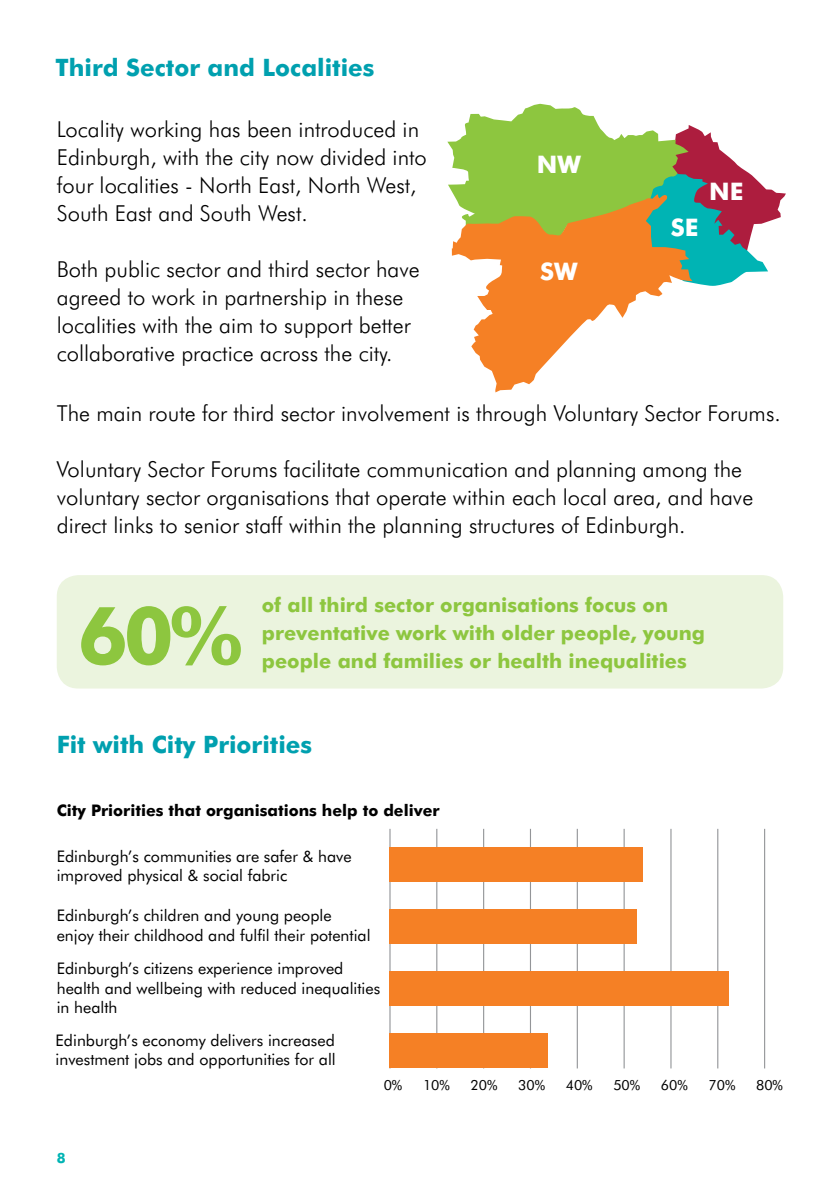
<style>
.page{position:relative;width:840px;height:1191px;background:#fff}
.page>*{position:absolute;margin:0;border:0;box-sizing:border-box;transform-origin:0 0}
.t1{font:700 80px "Futura BT";color:#8dc63f}
.t2{font:700 24.2px "Futura BT";color:#fff}
.t3{font:700 24px "Futura BT";color:#00a0af}
.t4{font:300 22px/28px "Futura BT";color:#000}
.t5{font:700 20px/28px "Futura BT";color:#8dc63f}
.t6{font:16px/19.2px "Futura BT";color:#000}
.t7{font:700 16px "Futura BT";color:#000}
.t8{font:700 14.2px "Futura BT";color:#00b4b4}
.t9{font:14px "Futura BT";color:#000}
</style>
<div class="page">
<svg style="left:447px;top:104px;width:338px;height:182px"></svg>
<svg style="left:451px;top:192px;width:241px;height:200px"></svg>
<div style="left:57px;top:575px;width:725px;height:113px;background:#ebf4de;border-radius:22px"></div>
<hr style="left:389px;top:829px;width:1px;height:239px;background:#939598">
<hr style="left:436px;top:829px;width:1px;height:239px;background:#939598">
<hr style="left:483px;top:829px;width:1px;height:239px;background:#939598">
<hr style="left:529px;top:829px;width:1px;height:239px;background:#939598">
<hr style="left:576px;top:829px;width:1px;height:239px;background:#939598">
<hr style="left:623px;top:829px;width:1px;height:239px;background:#939598">
<hr style="left:670px;top:829px;width:1px;height:239px;background:#939598">
<hr style="left:716px;top:829px;width:2px;height:239px;background:#939598">
<hr style="left:763px;top:829px;width:1px;height:239px;background:#939598">
<div style="left:389px;top:847px;width:253px;height:34px;background:#f58025"></div>
<div style="left:389px;top:909px;width:247px;height:34px;background:#f58025"></div>
<div style="left:389px;top:971px;width:339px;height:34px;background:#f58025"></div>
<div style="left:389px;top:1033px;width:158px;height:34px;background:#f58025"></div>
<p class="t3" style="left:56px;top:53px;width:320px">Third Sector and Localities</p>
<p class="t4" style="left:57px;top:115px;width:371px">Locality working has been introduced in Edinburgh, with the city now divided into four localities - North East, North West, South East and South West.</p>
<p class="t4" style="left:57px;top:255px;width:364px">Both public sector and third sector have agreed to work in partnership in these localities with the aim to support better collaborative practice across the city.</p>
<p class="t2" style="left:540px;top:257px;width:39px">SW</p>
<p class="t2" style="left:536px;top:150px;width:46px">NW</p>
<p class="t2" style="left:670px;top:213px;width:29px">SE</p>
<p class="t2" style="left:708px;top:177px;width:36px">NE</p>
<p class="t4" style="left:57px;top:399px;width:725px">The main route for third sector involvement is through Voluntary Sector Forums.</p>
<p class="t4" style="left:57px;top:455px;width:697px">Voluntary Sector Forums facilitate communication and planning among the voluntary sector organisations that operate within each local area, and have direct links to senior staff within the planning structures of Edinburgh.</p>
<h1 class="t1" style="left:78px;top:586px;width:166px">60%</h1>
<p class="t5" style="left:262px;top:590px;width:444px">of all third sector organisations focus on preventative work with older people, young</p>
<p class="t5" style="left:262px;top:646px;width:426px">people and families or health inequalities</p>
<p class="t3" style="left:57px;top:729px;width:257px">Fit with City Priorities</p>
<p class="t7" style="left:57px;top:800px;width:384px">City Priorities that organisations help to deliver</p>
<p class="t6" style="left:57px;top:846px;width:296px">Edinburgh’s communities are safer &amp; have improved physical &amp; social fabric</p>
<p class="t6" style="left:57px;top:906px;width:315px">Edinburgh’s children and young people enjoy their childhood and fulfil their potential</p>
<p class="t6" style="left:57px;top:959px;width:325px">Edinburgh’s citizens experience improved health and wellbeing with reduced inequalities in health</p>
<p class="t6" style="left:56px;top:1030px;width:281px">Edinburgh’s economy delivers increased investment jobs and opportunities for all</p>
<p class="t8" style="left:57px;top:1148px;width:10px">8</p>
<p class="t9" style="left:383px;top:1076px;width:20px">0%</p>
<p class="t9" style="left:423px;top:1076px;width:28px">10%</p>
<p class="t9" style="left:470px;top:1076px;width:28px">20%</p>
<p class="t9" style="left:518px;top:1076px;width:28px">30%</p>
<p class="t9" style="left:565px;top:1076px;width:28px">40%</p>
<p class="t9" style="left:613px;top:1076px;width:28px">50%</p>
<p class="t9" style="left:660px;top:1076px;width:28px">60%</p>
<p class="t9" style="left:708px;top:1076px;width:28px">70%</p>
<p class="t9" style="left:755px;top:1076px;width:28px">80%</p>
</div>
